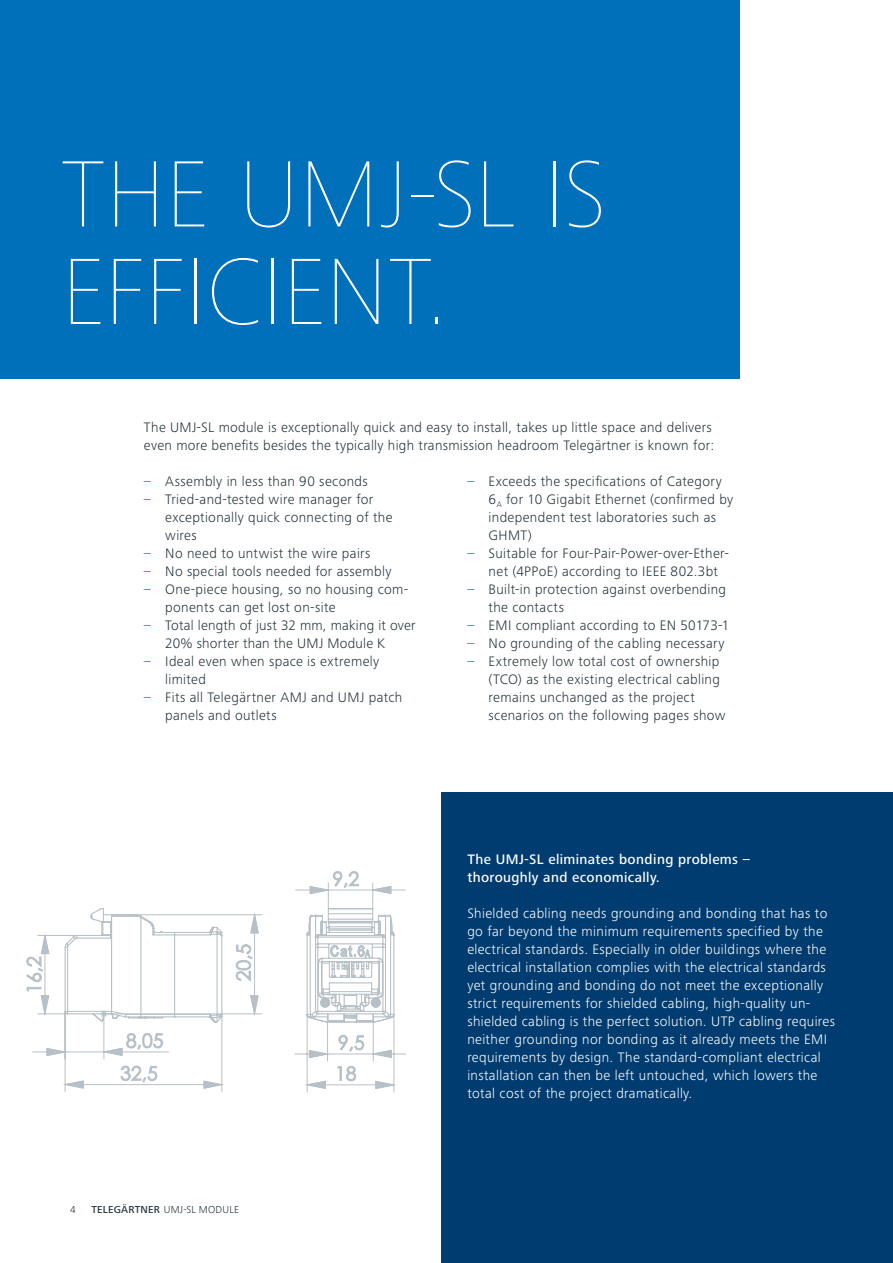
<style>
.page{position:relative;width:893px;height:1263px;background:#fff}
.page>*{position:absolute;margin:0;border:0;box-sizing:border-box;transform-origin:0 0}
.t1{font:900 97.5px/97.5px "Frutiger Next Pro";color:#fff}
.t2{font:300 14.25px/18px "Frutiger Next Pro";letter-spacing:.02em;color:#25343b}
.t3{font:300 14.25px/18px "Frutiger Next Pro";letter-spacing:.025em;color:#fff}
.t4{font:500 14.25px/18px "Frutiger Next Pro";letter-spacing:.025em;color:#fff}
.t5{font:300 10.5px "Frutiger Next Pro";letter-spacing:.02em;color:#25343b}
.s1{color:#0070ba}
.s2{font-weight:500}
</style>
<div class="page">
<div style="left:442px;top:792px;width:451px;height:471px;background:#003c70"></div>
<hr style="left:892px;top:378px;width:1px;height:414px;background:#000">
<div style="left:0;top:0;width:740px;height:378px;background:#0070ba"></div>
<hr style="left:406px;top:1020px;width:1px;height:41px;background:#b6c0c6">
<hr style="left:452px;top:1020px;width:1px;height:41px;background:#b6c0c6">
<hr style="left:386px;top:1015px;width:1px;height:77px;background:#b6c0c6">
<hr style="left:473px;top:1015px;width:1px;height:77px;background:#b6c0c6">
<hr style="left:65px;top:1011px;width:1px;height:81px;background:#b6c0c6">
<hr style="left:222px;top:1013px;width:1px;height:79px;background:#b6c0c6">
<hr style="left:373px;top:1054px;width:33px;height:1px;background:#b6c0c6">
<hr style="left:307px;top:1015px;width:1px;height:77px;background:#b6c0c6">
<hr style="left:394px;top:1015px;width:1px;height:77px;background:#b6c0c6">
<hr style="left:373px;top:890px;width:32px;height:1px;background:#b6c0c6">
<hr style="left:255px;top:1013px;width:1px;height:79px;background:#b6c0c6">
<svg style="left:26px;top:871px;width:368px;height:218px"></svg>
<h1 class="t1" style="left:62px;top:145px;width:546px">THE UMJ-SL IS<br>EFFICIENT.</h1>
<p class="t2" style="left:144px;top:418px;width:572px">The UMJ-SL module is exceptionally quick and easy to install, takes up little space and delivers even more benefits besides the typically high transmission headroom Telegärtner is known for:</p>
<p class="t2" style="left:144px;top:472px;width:225px"><span class="s1">–</span> Assembly in less than 90 seconds</p>
<p class="t2" style="left:165px;top:490px;width:229px;text-indent:-21px"><span class="s1">–</span> Tried-and-tested wire manager for exceptionally quick connecting of the wires</p>
<p class="t2" style="left:144px;top:544px;width:228px"><span class="s1">–</span> No need to untwist the wire pairs</p>
<p class="t2" style="left:144px;top:562px;width:249px"><span class="s1">–</span> No special tools needed for assembly</p>
<p class="t2" style="left:165px;top:580px;width:245px;text-indent:-21px"><span class="s1">–</span> One-piece housing, so no housing com&shy;ponents can get lost on-site</p>
<p class="t2" style="left:165px;top:616px;width:252px;text-indent:-21px"><span class="s1">–</span> Total length of just 32 mm, making it over<br>20% shorter than the UMJ Module K</p>
<p class="t2" style="left:165px;top:652px;width:216px;text-indent:-21px"><span class="s1">–</span> Ideal even when space is extremely limited</p>
<p class="t2" style="left:165px;top:688px;width:239px;text-indent:-21px"><span class="s1">–</span> Fits all Telegärtner AMJ and UMJ patch panels and outlets</p>
<p class="t2" style="left:489px;top:472px;width:246px;text-indent:-21px"><span class="s1">–</span> Exceeds the specifications of Category<br>6<sub>A</sub> for 10 Gigabit Ethernet (confirmed by independent test laboratories such as<br>GHMT)</p>
<p class="t2" style="left:489px;top:544px;width:242px;text-indent:-21px"><span class="s1">–</span> Suitable for Four-Pair-Power-over-Ether&shy;net (4PPoE) according to IEEE 802.3bt</p>
<p class="t2" style="left:489px;top:580px;width:239px;text-indent:-21px"><span class="s1">–</span> Built-in protection against overbending the contacts</p>
<p class="t2" style="left:467px;top:616px;width:264px"><span class="s1">–</span> EMI compliant according to EN 50173-1</p>
<p class="t2" style="left:467px;top:634px;width:259px"><span class="s1">–</span> No grounding of the cabling necessary</p>
<p class="t2" style="left:489px;top:652px;width:238px;text-indent:-21px"><span class="s1">–</span> Extremely low total cost of ownership (TCO) as the existing electrical cabling remains unchanged as the project scenarios on the following pages show</p>
<p class="t5" style="left:70px;top:1204px;width:7px">4</p>
<p class="t5" style="left:91px;top:1204px;width:149px"><span class="s2">TELEGÄRTNER</span> UMJ-SL MODULE</p>
<p class="t4" style="left:467px;top:850px;width:284px">The UMJ-SL eliminates bonding problems – thoroughly and economically.</p>
<p class="t3" style="left:467px;top:904px;width:369px">Shielded cabling needs grounding and bonding that has to go far beyond the minimum requirements specified by the electrical standards. Especially in older buildings where the electrical installation complies with the electrical standards yet grounding and bonding do not meet the exceptionally strict requirements for shielded cabling, high-quality un&shy;shielded cabling is the perfect solution. UTP cabling requires neither grounding nor bonding as it already meets the EMI requirements by design. The standard-compliant electrical installation can then be left untouched, which lowers the total cost of the project dramatically.</p>
</div>
